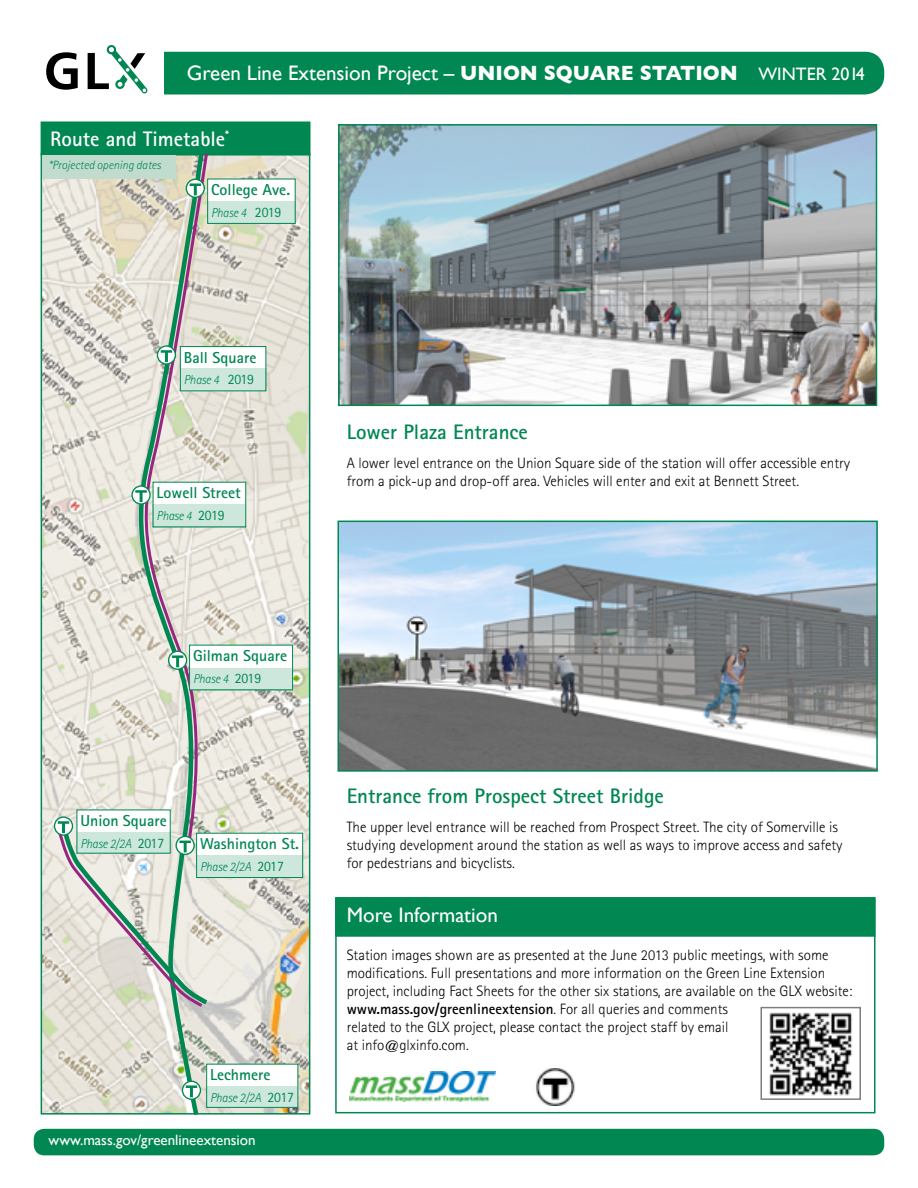
<style>
.page{position:relative;width:918px;height:1188px;background:#fff}
.page>*{position:absolute;margin:0;border:0;box-sizing:border-box;transform-origin:0 0}
.Masthead{font:21px "Gill Sans";color:#fff}
.t1{font:700 21px "Rotis Sans Serif";color:#008752}
.t2{font:700 21px "Rotis Sans Serif";color:#fff}
.Timetable_Station{font:700 15.9px "Rotis Sans Serif";color:#008752}
.Body{font:300 15px/18px "Rotis Sans Serif";color:#000}
.Body-2{font:15px "Gill Sans";color:#fff}
.Timetable_date{font:italic 300 13.05px "Rotis Sans Serif";letter-spacing:-.01em;color:#008752;scale:.95 1}
.t3{font:italic 300 12px "Rotis Sans Serif";color:#008752}
.s1{font-weight:700}
.s2{font-size:18px}
.s3{font-weight:400;font-style:normal;font-size:14.4px}
</style>
<div class="page">
<div style="left:34px;top:1129px;width:850px;height:26px;background:#008752;border-radius:10px"></div>
<div style="left:335px;top:897px;width:540px;height:216px;border:2px solid #008752"></div>
<div style="left:335px;top:897px;width:540px;height:40px;background:#008752;border:2px solid #008752"></div>
<div style="left:77px;top:52px;width:807px;height:42px;background:#008752;border-radius:19px"></div>
<div style="left:0;top:0;width:163px;height:135px;background:#fff"></div>
<svg style="left:46px;top:52px;width:32px;height:38px"></svg>
<svg style="left:88px;top:45px;width:59px;height:48px"></svg>
<img style="left:44px;top:156px;width:263px;height:956px">
<div style="left:41px;top:153px;width:269px;height:962px;border:2px solid #008752"></div>
<img style="left:341px;top:127px;width:533px;height:276px">
<div style="left:338px;top:124px;width:539px;height:282px;border:2px solid #008752"></div>
<img style="left:341px;top:524px;width:534px;height:245px">
<div style="left:338px;top:521px;width:540px;height:251px;border:2px solid #008752"></div>
<div style="left:41px;top:122px;width:269px;height:34px;background:#008752;border:2px solid #008752"></div>
<img style="left:349px;top:1071px;width:147px;height:30px">
<div style="left:42px;top:156px;width:134px;height:23px;background:#c1dccf"></div>
<img style="left:536px;top:1069px;width:39px;height:37px">
<svg style="left:129px;top:153px;width:77px;height:962px;background:#d5d9cc"></svg>
<svg style="left:134px;top:153px;width:75px;height:668px;background:#cfd1c8"></svg>
<div style="left:197px;top:833px;width:106px;height:45px;background:#fff"></div>
<div style="left:196px;top:855px;width:107px;height:23px;background:#cde7dd"></div>
<div style="left:190px;top:645px;width:103px;height:45px;background:#fff"></div>
<div style="left:189px;top:645px;width:104px;height:45px;border:1px solid #008752"></div>
<div style="left:189px;top:668px;width:104px;height:22px;background:#cde7dd"></div>
<div style="left:180px;top:347px;width:86px;height:44px;background:#fff"></div>
<div style="left:180px;top:346px;width:86px;height:45px;border:1px solid #008752"></div>
<div style="left:180px;top:369px;width:86px;height:22px;background:#cde7dd"></div>
<div style="left:77px;top:810px;width:93px;height:43px;background:#fff"></div>
<div style="left:208px;top:179px;width:87px;height:44px;background:#fff"></div>
<div style="left:207px;top:202px;width:89px;height:22px;background:linear-gradient(to bottom,#d1e9df,#c7e4d9)"></div>
<div style="left:153px;top:482px;width:93px;height:45px;background:#fff"></div>
<div style="left:152px;top:504px;width:94px;height:24px;background:#cde7dd"></div>
<svg style="left:132px;top:486px;width:18px;height:18px"></svg>
<div style="left:131px;top:485px;width:20px;height:20px;border:1px solid #008752;border-radius:50%"></div>
<svg style="left:135px;top:490px;width:12px;height:12px"></svg>
<svg style="left:169px;top:651px;width:18px;height:18px"></svg>
<div style="left:168px;top:651px;width:19px;height:19px;border:1px solid #008752;border-radius:50%"></div>
<svg style="left:172px;top:655px;width:11px;height:12px"></svg>
<svg style="left:55px;top:817px;width:17px;height:18px"></svg>
<div style="left:54px;top:816px;width:19px;height:20px;border:1px solid #008752;border-radius:50%"></div>
<svg style="left:56px;top:821px;width:155px;height:187px;background:#d1d8cf"></svg>
<svg style="left:157px;top:346px;width:18px;height:18px"></svg>
<div style="left:157px;top:345px;width:19px;height:20px;border:1px solid #008752;border-radius:50%"></div>
<svg style="left:161px;top:350px;width:11px;height:12px"></svg>
<svg style="left:186px;top:179px;width:18px;height:18px"></svg>
<div style="left:186px;top:179px;width:19px;height:19px;border:1px solid #008752;border-radius:50%"></div>
<svg style="left:190px;top:183px;width:11px;height:12px"></svg>
<div style="left:207px;top:1064px;width:91px;height:43px;background:#fff"></div>
<div style="left:206px;top:1064px;width:92px;height:44px;border:1px solid #008752"></div>
<div style="left:206px;top:1086px;width:92px;height:21px;background:#cde7dd"></div>
<svg style="left:182px;top:1081px;width:18px;height:18px"></svg>
<div style="left:182px;top:1081px;width:19px;height:19px;border:1px solid #008752;border-radius:50%"></div>
<svg style="left:186px;top:1085px;width:11px;height:12px"></svg>
<img style="left:769px;top:1012px;width:83px;height:84px">
<div style="left:760px;top:1007px;width:101px;height:93px;border:2px solid #7c7e81"></div>
<p class="Masthead" style="left:187px;top:60px;width:679px">Green Line Extension Project – <span class="s1">UNION SQUARE STATION</span> <span class="s2">WINTER 2014</span></p>
<p class="t2" style="left:50px;top:125px;width:180px">Route and Timetable<sup>*</sup></p>
<p class="t3" style="left:48px;top:158px;width:114px">*Projected opening dates</p>
<p class="Timetable_Station" style="left:211px;top:180px;width:81px">College Ave.</p>
<p class="Timetable_date" style="left:211px;top:205px;width:76px">Phase 4 <span class="s3">2019</span></p>
<p class="Timetable_Station" style="left:184px;top:347px;width:74px">Ball Square</p>
<p class="Timetable_date" style="left:184px;top:372px;width:76px">Phase 4 <span class="s3">2019</span></p>
<p class="Timetable_Station" style="left:157px;top:483px;width:86px">Lowell Street</p>
<p class="Timetable_date" style="left:157px;top:508px;width:73px">Phase 4 <span class="s3">2019</span></p>
<p class="t1" style="left:347px;top:418px;width:183px">Lower Plaza Entrance</p>
<p class="Body" style="left:347px;top:453px;width:505px">A lower level entrance on the Union Square side of the station will offer accessible entry from a pick-up and drop-off area. Vehicles will enter and exit at Bennett Street.</p>
<p class="Timetable_Station" style="left:193px;top:646px;width:96px">Gilman Square</p>
<p class="Timetable_date" style="left:193px;top:671px;width:73px">Phase 4 <span class="s3">2019</span></p>
<p class="Timetable_Station" style="left:80px;top:811px;width:88px">Union Square</p>
<p class="Timetable_date" style="left:80px;top:836px;width:90px">Phase 2/2A <span class="s3">2017</span></p>
<p class="Timetable_Station" style="left:200px;top:834px;width:101px">Washington St.</p>
<p class="Timetable_date" style="left:200px;top:859px;width:90px">Phase 2/2A <span class="s3">2017</span></p>
<p class="Timetable_Station" style="left:210px;top:1065px;width:62px">Lechmere</p>
<p class="Timetable_date" style="left:210px;top:1090px;width:90px">Phase 2/2A <span class="s3">2017</span></p>
<p class="Body-2" style="left:49px;top:1132px;width:209px">www.mass.gov/greenlineextension</p>
<p class="t1" style="left:347px;top:783px;width:319px">Entrance from Prospect Street Bridge</p>
<p class="Body" style="left:347px;top:818px;width:498px">The upper level entrance will be reached from Prospect Street. The city of Somerville is studying development around the station as well as ways to improve access and safety for pedestrians and bicyclists.</p>
<p class="Masthead" style="left:347px;top:903px;width:153px">More Information</p>
<p class="Body" style="left:347px;top:946px;width:507px">Station images shown are as presented at the June 2013 public meetings, with some modifications. Full presentations and more information on the Green Line Extension project, including Fact Sheets for the other six stations, are available on the GLX website: <span class="s1">www.mass.gov/greenlineextension</span>. For all queries and comments<br>related to the GLX project, please contact the project staff by email<br>at info@glxinfo.com.</p>
</div>
